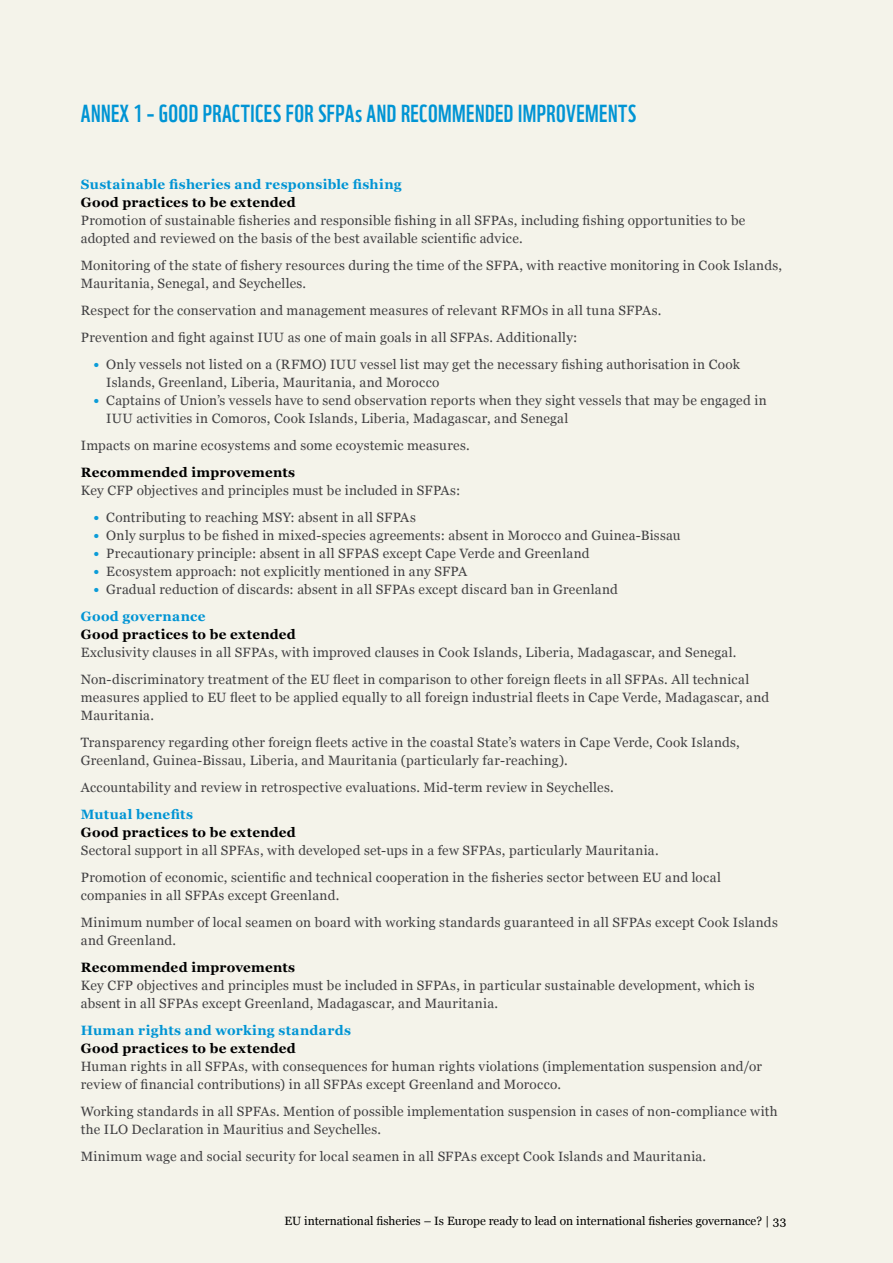
<style>
.page{position:relative;width:893px;height:1263px;background:#f4f3ea}
.page>*{position:absolute;margin:0;border:0;box-sizing:border-box;transform-origin:0 0}
.t1{font:24px "WWF";letter-spacing:.02em;color:#0094d4}
.t2{font:13.5px/18px "Georgia";letter-spacing:.02em;color:#414042}
.t3{font:700 13.5px "Georgia";letter-spacing:.02em;color:#000}
.t4{font:700 13.5px "Georgia";letter-spacing:.025em;color:#0094d4}
.t5{font:12px "Georgia";color:#000}
.s1{font-weight:700;color:#0b9cd8}
.s2{font-weight:700;color:#0094d4}
</style>
<div class="page">
<h1 class="t1" style="left:81px;top:95px;width:557px">ANNEX 1 – GOOD PRACTICES FOR SFPAs AND RECOMMENDED IMPROVEMENTS</h1>
<p class="t4" style="left:81px;top:177px;width:322px">Sustainable fisheries and responsible fishing</p>
<p class="t3" style="left:81px;top:195px;width:217px">Good practices to be extended</p>
<p class="t2" style="left:81px;top:211px;width:666px">Promotion of sustainable fisheries and responsible fishing in all SFPAs, including fishing opportunities to be adopted and reviewed on the basis of the best available scientific advice.</p>
<p class="t2" style="left:81px;top:256px;width:703px">Monitoring of the state of fishery resources during the time of the SFPA, with reactive monitoring in Cook Islands,<br>Mauritania, Senegal, and Seychelles.</p>
<p class="t2" style="left:81px;top:297px;width:582px;line-height:27px">Respect for the conservation and management measures of relevant RFMOs in all tuna SFPAs.<br>Prevention and fight against IUU as one of main goals in all SFPAs. Additionally:</p>
<p class="t2" style="left:106px;top:355px;width:635px;text-indent:-13px"><span class="s1">•</span> Only vessels not listed on a (RFMO) IUU vessel list may get the necessary fishing authorisation in Cook<br>Islands, Greenland, Liberia, Mauritania, and Morocco</p>
<p class="t2" style="left:106px;top:391px;width:662px;text-indent:-13px"><span class="s1">•</span> Captains of Union’s vessels have to send observation reports when they sight vessels that may be engaged in<br>IUU activities in Comoros, Cook Islands, Liberia, Madagascar, and Senegal</p>
<p class="t2" style="left:81px;top:436px;width:390px">Impacts on marine ecosystems and some ecoystemic measures.</p>
<p class="t3" style="left:81px;top:465px;width:216px">Recommended improvements</p>
<p class="t2" style="left:81px;top:481px;width:381px">Key CFP objectives and principles must be included in SFPAs:</p>
<p class="t2" style="left:94px;top:508px;width:324px"><span class="s1">•</span> Contributing to reaching MSY: absent in all SFPAs</p>
<p class="t2" style="left:94px;top:526px;width:589px"><span class="s1">•</span> Only surplus to be fished in mixed-species agreements: absent in Morocco and Guinea-Bissau</p>
<p class="t2" style="left:94px;top:544px;width:497px"><span class="s1">•</span> Precautionary principle: absent in all SFPAS except Cape Verde and Greenland</p>
<p class="t2" style="left:94px;top:562px;width:375px"><span class="s1">•</span> Ecosystem approach: not explicitly mentioned in any SFPA</p>
<p class="t2" style="left:81px;top:576px;width:539px;line-height:27px;text-indent:13px"><span class="s1">•</span> Gradual reduction of discards: absent in all SFPAs except discard ban in Greenland<br><span class="s2">Good governance</span></p>
<p class="t3" style="left:81px;top:627px;width:217px">Good practices to be extended</p>
<p class="t2" style="left:81px;top:639px;width:670px;line-height:27px">Exclusivity clauses in all SFPAs, with improved clauses in Cook Islands, Liberia, Madagascar, and Senegal.<br>Non-discriminatory treatment of the EU fleet in comparison to other foreign fleets in all SFPAs. All technical</p>
<p class="t2" style="left:81px;top:688px;width:690px">measures applied to EU fleet to be applied equally to all foreign industrial fleets in Cape Verde, Madagascar, and<br>Mauritania.</p>
<p class="t2" style="left:81px;top:733px;width:661px">Transparency regarding other foreign fleets active in the coastal State’s waters in Cape Verde, Cook Islands,<br>Greenland, Guinea-Bissau, Liberia, and Mauritania (particularly far-reaching).</p>
<p class="t2" style="left:81px;top:778px;width:534px">Accountability and review in retrospective evaluations. Mid-term review in Seychelles.</p>
<p class="t4" style="left:81px;top:807px;width:114px">Mutual benefits</p>
<p class="t3" style="left:81px;top:825px;width:217px">Good practices to be extended</p>
<p class="t2" style="left:81px;top:837px;width:642px;line-height:27px">Sectoral support in all SPFAs, with developed set-ups in a few SFPAs, particularly Mauritania.<br>Promotion of economic, scientific and technical cooperation in the fisheries sector between EU and local</p>
<p class="t2" style="left:81px;top:882px;width:699px;line-height:27px">companies in all SFPAs except Greenland.<br>Minimum number of local seamen on board with working standards guaranteed in all SFPAs except Cook Islands</p>
<p class="t2" style="left:81px;top:931px;width:97px">and Greenland.</p>
<p class="t3" style="left:81px;top:960px;width:216px">Recommended improvements</p>
<p class="t2" style="left:81px;top:976px;width:675px">Key CFP objectives and principles must be included in SFPAs, in particular sustainable development, which is absent in all SFPAs except Greenland, Madagascar, and Mauritania.</p>
<p class="t4" style="left:81px;top:1023px;width:272px">Human rights and working standards</p>
<p class="t3" style="left:81px;top:1041px;width:217px">Good practices to be extended</p>
<p class="t2" style="left:81px;top:1057px;width:683px">Human rights in all SFPAs, with consequences for human rights violations (implementation suspension and/or review of financial contributions) in all SFPAs except Greenland and Morocco.</p>
<p class="t2" style="left:81px;top:1102px;width:698px">Working standards in all SPFAs. Mention of possible implementation suspension in cases of non-compliance with the ILO Declaration in Mauritius and Seychelles.</p>
<p class="t2" style="left:81px;top:1147px;width:627px">Minimum wage and social security for local seamen in all SFPAs except Cook Islands and Mauritania.</p>
<p class="t5" style="left:284px;top:1214px;width:503px">EU international fisheries – Is Europe ready to lead on international fisheries governance? | 33</p>
</div>
